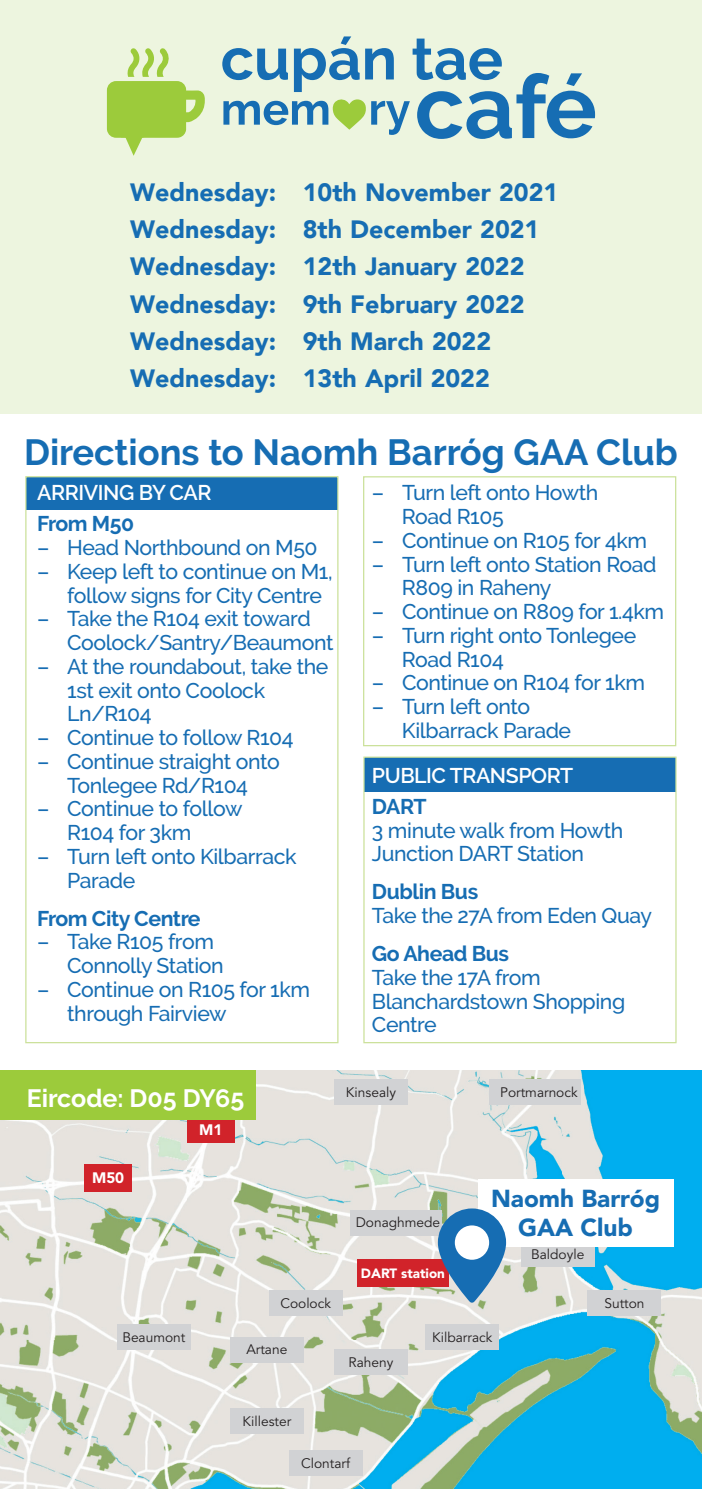
<style>
.page{position:relative;width:702px;height:1489px;background:#fff}
.page>*{position:absolute;margin:0;border:0;box-sizing:border-box;transform-origin:0 0}
.Body_Copy{font:700 36.25px "Raleway";color:#166db3}
._1__Body_Copy{font:900 25px "Avenir";color:#166db3}
.Body_Copy-2{font:700 25px "Raleway";color:#fff}
.t1{font:900 24.5px/29.2px "Avenir";color:#166db3;text-align:center}
.Tab{font:500 21.25px/23.8px "Raleway";letter-spacing:-.02em;color:#166db3}
.Body_Copy-3{font:500 21.25px/23.8px "Raleway";letter-spacing:-.02em;color:#166db3}
.Body_Copy-4{font:700 21.25px "Raleway";letter-spacing:-.02em;color:#166db3}
.Body_Copy-5{font:600 21.25px "Raleway";letter-spacing:-.02em;color:#fff}
.t2{font:900 15px "Avenir";color:#fff}
.t3{font:13.75px "Avenir";color:#231f20}
.t4{font:900 13.5px "Avenir";color:#fff}
</style>
<div class="page">
<div style="left:0;top:0;width:702px;height:413px;background:#edf5df"></div>
<div style="left:364px;top:757px;width:311px;height:34px;background:#166db3"></div>
<div style="left:363px;top:756px;width:313px;height:287px;border:1px solid #cbe19a"></div>
<div style="left:26px;top:477px;width:312px;height:32px;background:#166db3"></div>
<div style="left:363px;top:476px;width:313px;height:270px;border:1px solid #cbe19a"></div>
<svg style="left:107px;top:48px;width:98px;height:108px"></svg>
<svg style="left:222px;top:36px;width:373px;height:103px"></svg>
<img style="left:0;top:1070px;width:702px;height:418px">
<div style="left:587px;top:1290px;width:74px;height:25px;background:#d1d2d4"></div>
<div style="left:425px;top:1323px;width:74px;height:26px;background:#d1d2d4"></div>
<div style="left:520px;top:1241px;width:74px;height:25px;background:#d1d2d4"></div>
<div style="left:334px;top:1349px;width:74px;height:25px;background:#d1d2d4"></div>
<div style="left:230px;top:1407px;width:74px;height:26px;background:#d1d2d4"></div>
<div style="left:288px;top:1449px;width:74px;height:26px;background:#d1d2d4"></div>
<div style="left:269px;top:1290px;width:73px;height:25px;background:#d1d2d4"></div>
<div style="left:334px;top:1079px;width:74px;height:26px;background:#d1d2d4"></div>
<div style="left:230px;top:1336px;width:74px;height:25px;background:#d1d2d4"></div>
<div style="left:117px;top:1323px;width:74px;height:26px;background:#d1d2d4"></div>
<div style="left:85px;top:1163px;width:47px;height:28px;background:#d1232a"></div>
<div style="left:357px;top:1259px;width:91px;height:28px;background:#d1232a"></div>
<div style="left:187px;top:1115px;width:47px;height:28px;background:#d1232a"></div>
<div style="left:350px;top:1210px;width:92px;height:25px;background:#d1d2d4"></div>
<div style="left:489px;top:1079px;width:91px;height:26px;background:#d1d2d4"></div>
<div style="left:477px;top:1179px;width:196px;height:67px;background:#fff"></div>
<svg style="left:438px;top:1208px;width:68px;height:94px"></svg>
<div style="left:0;top:1070px;width:255px;height:50px;background:#9ccb3b"></div>
<p class="_1__Body_Copy" style="left:130px;top:171px;width:430px">Wednesday: 10th November 2021</p>
<p class="_1__Body_Copy" style="left:130px;top:208px;width:411px">Wednesday: 8th December 2021</p>
<p class="_1__Body_Copy" style="left:130px;top:245px;width:396px">Wednesday: 12th January 2022</p>
<p class="_1__Body_Copy" style="left:130px;top:282px;width:396px">Wednesday: 9th February 2022</p>
<p class="_1__Body_Copy" style="left:130px;top:319px;width:362px">Wednesday: 9th March 2022</p>
<p class="_1__Body_Copy" style="left:130px;top:356px;width:361px">Wednesday: 13th April 2022</p>
<p class="Body_Copy" style="left:24px;top:431px;width:655px">Directions to Naomh Barróg GAA Club</p>
<p class="Body_Copy-5" style="left:37px;top:480px;width:176px">ARRIVING BY CAR</p>
<p class="Body_Copy-4" style="left:37px;top:511px;width:99px">From M50</p>
<p class="Tab" style="left:37px;top:535px;width:282px">– Head Northbound on M50</p>
<p class="Tab" style="left:67px;top:559px;width:267px;text-indent:-30px">– Keep left to continue on M1, follow signs for City Centre</p>
<p class="Tab" style="left:67px;top:607px;width:268px;text-indent:-30px">– Take the R104 exit toward<br>Coolock/Santry/Beaumont</p>
<p class="Tab" style="left:67px;top:654px;width:263px;text-indent:-30px">– At the roundabout, take the<br>1st exit onto Coolock<br>Ln/R104</p>
<p class="Tab" style="left:37px;top:725px;width:258px">– Continue to follow R104</p>
<p class="Tab" style="left:37px;top:749px;width:244px;text-align:center">– Continue straight onto<br>Tonlegee Rd/R104</p>
<p class="Tab" style="left:67px;top:797px;width:177px;text-indent:-30px">– Continue to follow<br>R104 for 3km</p>
<p class="Tab" style="left:67px;top:844px;width:231px;text-indent:-30px">– Turn left onto Kilbarrack<br>Parade</p>
<p class="Body_Copy-4" style="left:37px;top:905px;width:165px">From City Centre</p>
<p class="Tab" style="left:67px;top:929px;width:158px;text-indent:-30px">– Take R105 from<br>Connolly Station</p>
<p class="Tab" style="left:67px;top:977px;width:244px;text-indent:-30px">– Continue on R105 for 1km through Fairview</p>
<p class="Tab" style="left:402px;top:481px;width:198px;text-indent:-30px">– Turn left onto Howth<br>Road R105</p>
<p class="Tab" style="left:372px;top:528px;width:277px">– Continue on R105 for 4km</p>
<p class="Tab" style="left:402px;top:552px;width:256px;text-indent:-30px">– Turn left onto Station Road<br>R809 in Raheny</p>
<p class="Tab" style="left:372px;top:599px;width:294px">– Continue on R809 for 1.4km</p>
<p class="Tab" style="left:402px;top:623px;width:236px;text-indent:-30px">– Turn right onto Tonlegee<br>Road R104</p>
<p class="Tab" style="left:372px;top:671px;width:274px">– Continue on R104 for 1km</p>
<p class="Tab" style="left:402px;top:694px;width:171px;text-indent:-30px">– Turn left onto<br>Kilbarrack Parade</p>
<p class="Body_Copy-5" style="left:372px;top:763px;width:203px">PUBLIC TRANSPORT</p>
<p class="Body_Copy-4" style="left:372px;top:794px;width:56px">DART</p>
<p class="Body_Copy-3" style="left:372px;top:818px;width:253px">3 minute walk from Howth<br>Junction DART Station</p>
<p class="Body_Copy-4" style="left:372px;top:879px;width:108px">Dublin Bus</p>
<p class="Body_Copy-3" style="left:372px;top:903px;width:281px">Take the 27A from Eden Quay</p>
<p class="Body_Copy-4" style="left:372px;top:941px;width:139px">Go Ahead Bus</p>
<p class="Body_Copy-3" style="left:372px;top:965px;width:255px">Take the 17A from<br>Blanchardstown Shopping<br>Centre</p>
<p class="Body_Copy-2" style="left:27px;top:1084px;width:219px">Eircode: D05 DY65</p>
<p class="t2" style="left:92px;top:1164px;width:34px">M50</p>
<p class="t2" style="left:199px;top:1116px;width:25px">M1</p>
<p class="t3" style="left:122px;top:1328px;width:65px">Beaumont</p>
<p class="t3" style="left:280px;top:1294px;width:52px">Coolock</p>
<p class="t3" style="left:246px;top:1341px;width:42px">Artane</p>
<p class="t3" style="left:346px;top:1084px;width:52px">Kinsealy</p>
<p class="t3" style="left:356px;top:1214px;width:86px">Donaghmede</p>
<p class="t4" style="left:361px;top:1261px;width:85px">DART station</p>
<p class="t3" style="left:500px;top:1083px;width:79px">Portmarnock</p>
<p class="t1" style="left:491px;top:1183px;width:170px">Naomh Barróg<br>GAA Club</p>
<p class="t3" style="left:531px;top:1245px;width:55px">Baldoyle</p>
<p class="t3" style="left:604px;top:1294px;width:42px">Sutton</p>
<p class="t3" style="left:348px;top:1353px;width:46px">Raheny</p>
<p class="t3" style="left:432px;top:1328px;width:62px">Kilbarrack</p>
<p class="t3" style="left:242px;top:1412px;width:50px">Killester</p>
<p class="t3" style="left:301px;top:1454px;width:51px">Clontarf</p>
</div>
